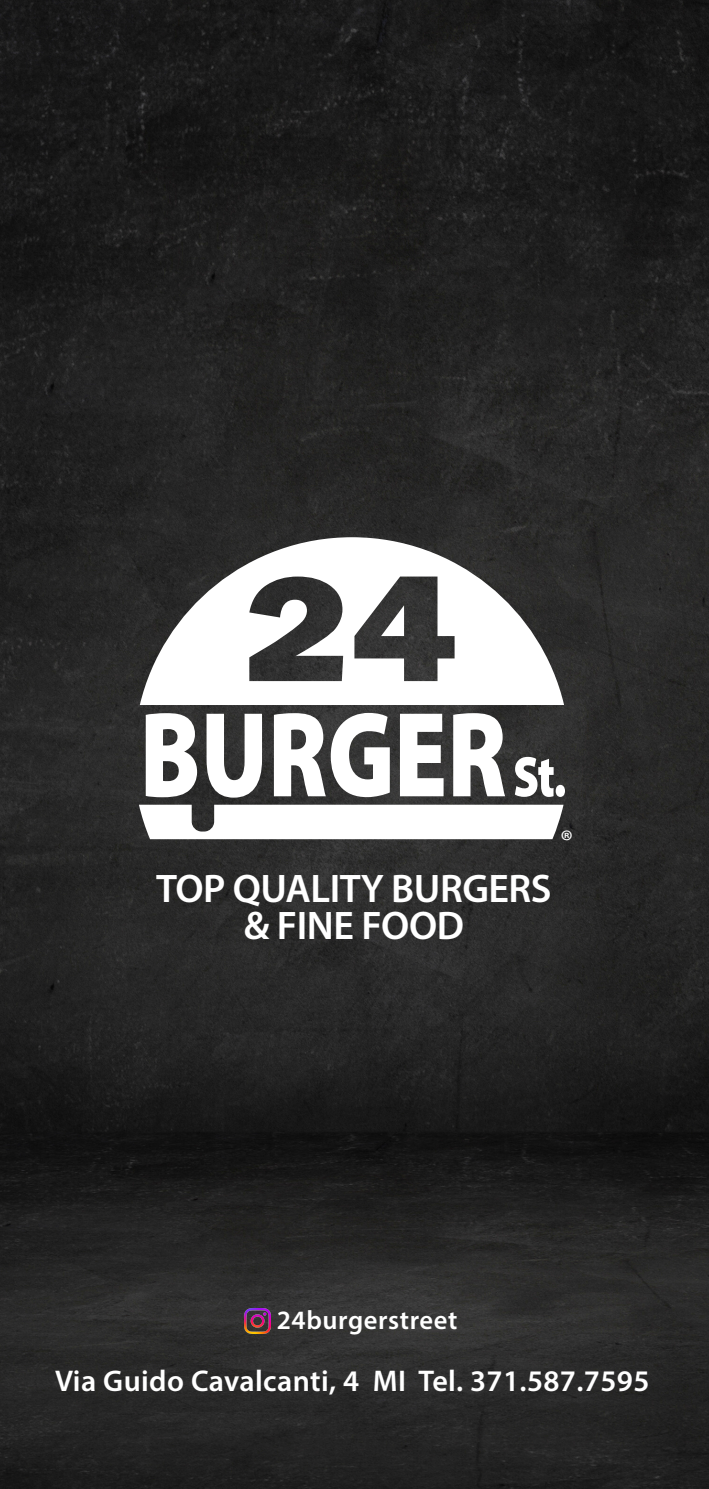
<style>
.page{position:relative;width:709px;height:1489px;background:#fff}
.page>*{position:absolute;margin:0;border:0;box-sizing:border-box;transform-origin:0 0}
.t1{font:600 40px/37.5px "Myriad Pro";letter-spacing:-.01em;color:#fff;text-align:center}
.t2{font:600 30px "Myriad Pro";letter-spacing:.015em;color:#fff}
.t3{font:30px "Myriad Pro";color:#fff}
.t4{font:600 26.5px "Myriad Pro";letter-spacing:.02em;color:#fff}
</style>
<div class="page">
<img style="left:0;top:0;width:709px;height:1488px">
<svg style="left:515px;top:756px;width:50px;height:41px"></svg>
<svg style="left:139px;top:804px;width:424px;height:35px"></svg>
<svg style="left:146px;top:713px;width:51px;height:84px"></svg>
<svg style="left:206px;top:713px;width:56px;height:84px"></svg>
<svg style="left:274px;top:713px;width:116px;height:84px"></svg>
<svg style="left:400px;top:713px;width:43px;height:83px"></svg>
<svg style="left:453px;top:713px;width:52px;height:83px"></svg>
<svg style="left:140px;top:537px;width:424px;height:168px"></svg>
<svg style="left:381px;top:605px;width:23px;height:31px"></svg>
<img style="left:245px;top:1308px;width:25px;height:25px">
<p class="t3" style="left:560px;top:822px;width:14px">®</p>
<h1 class="t1" style="left:156px;top:868px;width:397px">TOP QUALITY BURGERS &amp; FINE FOOD</h1>
<p class="t4" style="left:277px;top:1303px;width:182px">24burgerstreet</p>
<p class="t2" style="left:55px;top:1361px;width:595px">Via Guido Cavalcanti, 4 MI Tel. 371.587.7595</p>
</div>
